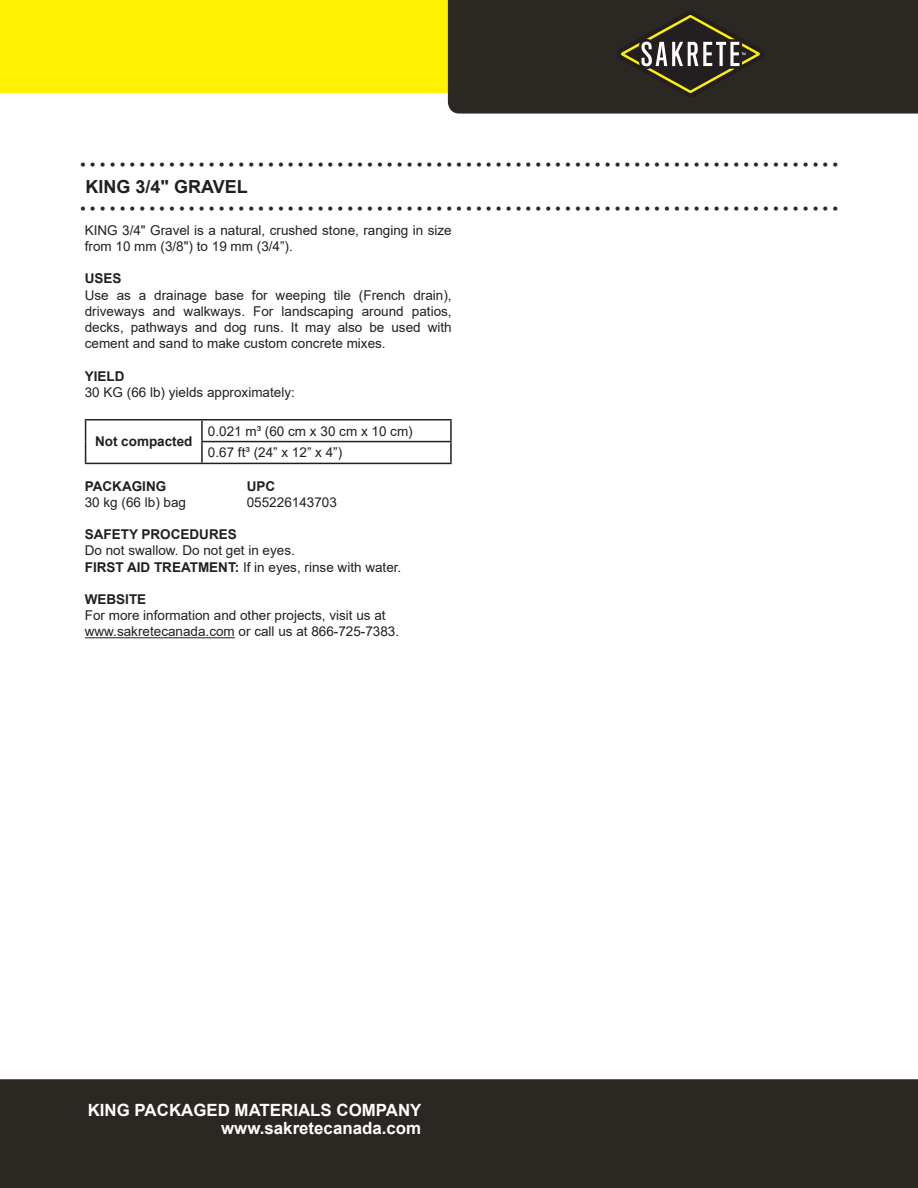
<style>
.page{position:relative;width:918px;height:1188px;background:#fff}
.page>*{position:absolute;margin:0;border:0;box-sizing:border-box;transform-origin:0 0}
.t1{font:700 18px "Arial";color:#231f20}
.t2{font:700 16.8px/18px "Arial";color:#fff;text-align:right}
.t3{font:16.5px "Times New Roman";color:#2b2824}
.t4{font:13.5px/16.2px "Arial";color:#231f20}
.t5{font:700 13.5px "Arial";color:#231f20}
.s1{font-weight:700}
</style>
<div class="page">
<div style="left:0;top:0;width:448px;height:93px;background:#fff101"></div>
<div style="left:448px;top:0;width:470px;height:114px;background:#2b2824"></div>
<hr style="left:85px;top:637px;width:150px;height:1px;background:#231f20">
<hr style="left:85px;top:419px;width:117px;height:2px;background:#231f20">
<hr style="left:202px;top:419px;width:250px;height:2px;background:#231f20">
<hr style="left:201px;top:421px;width:2px;height:20px;background:#231f20">
<hr style="left:450px;top:421px;width:2px;height:20px;background:#231f20">
<svg style="left:85px;top:421px;width:1px;height:42px"></svg>
<hr style="left:201px;top:441px;width:251px;height:1px;background:#231f20">
<hr style="left:201px;top:442px;width:2px;height:21px;background:#231f20">
<hr style="left:450px;top:442px;width:2px;height:21px;background:#231f20">
<hr style="left:85px;top:463px;width:117px;height:1px;background:#231f20">
<hr style="left:202px;top:463px;width:250px;height:1px;background:#231f20">
<div style="left:0;top:1079px;width:918px;height:109px;background:#2b2824"></div>
<svg style="left:617px;top:11px;width:147px;height:86px;background:#433f31"></svg>
<p class="t3" style="left:80px;top:153px;width:760px">• • • • • • • • • • • • • • • • • • • • • • • • • • • • • • • • • • • • • • • • • • • • • • • • • • • • • • • • • • • • • • • • • • • • • • • • • • • • •</p>
<h1 class="t1" style="left:86px;top:174px;width:164px">KING 3/4" GRAVEL</h1>
<p class="t3" style="left:80px;top:197px;width:760px">• • • • • • • • • • • • • • • • • • • • • • • • • • • • • • • • • • • • • • • • • • • • • • • • • • • • • • • • • • • • • • • • • • • • • • • • • • • • •</p>
<p class="t4" style="left:85px;top:222px;width:368px">KING 3/4" Gravel is a natural, crushed stone, ranging in size from 10 mm (3/8") to 19 mm (3/4”).</p>
<p class="t5" style="left:85px;top:269px;width:38px">USES</p>
<p class="t4" style="left:85px;top:287px;width:368px;text-align:justify">Use as a drainage base for weeping tile (French drain), driveways and walkways. For landscaping around patios, decks, pathways and dog runs. It may also be used with cement and sand to make custom concrete mixes.</p>
<p class="t5" style="left:85px;top:366px;width:41px">YIELD</p>
<p class="t4" style="left:85px;top:384px;width:212px">30 KG (66 lb) yields approximately:</p>
<p class="t5" style="left:95px;top:432px;width:99px">Not compacted</p>
<p class="t4" style="left:208px;top:420px;width:206px;line-height:21.9px">0.021 m³ (60 cm x 30 cm x 10 cm)<br>0.67 ft³ (24” x 12” x 4”)</p>
<p class="t5" style="left:85px;top:476px;width:83px">PACKAGING</p>
<p class="t5" style="left:247px;top:476px;width:30px">UPC</p>
<p class="t4" style="left:85px;top:494px;width:103px">30 kg (66 lb) bag</p>
<p class="t4" style="left:247px;top:494px;width:92px">055226143703</p>
<p class="t5" style="left:85px;top:525px;width:154px">SAFETY PROCEDURES</p>
<p class="t4" style="left:85px;top:542px;width:318px">Do not swallow. Do not get in eyes.<br><span class="s1">FIRST AID TREATMENT:</span> If in eyes, rinse with water.</p>
<p class="t5" style="left:85px;top:590px;width:63px">WEBSITE</p>
<p class="t4" style="left:85px;top:607px;width:316px">For more information and other projects, visit us at www.sakretecanada.com or call us at 866-725-7383.</p>
<p class="t2" style="left:88px;top:1101px;width:335px">KING PACKAGED MATERIALS COMPANY www.sakretecanada.com</p>
</div>
